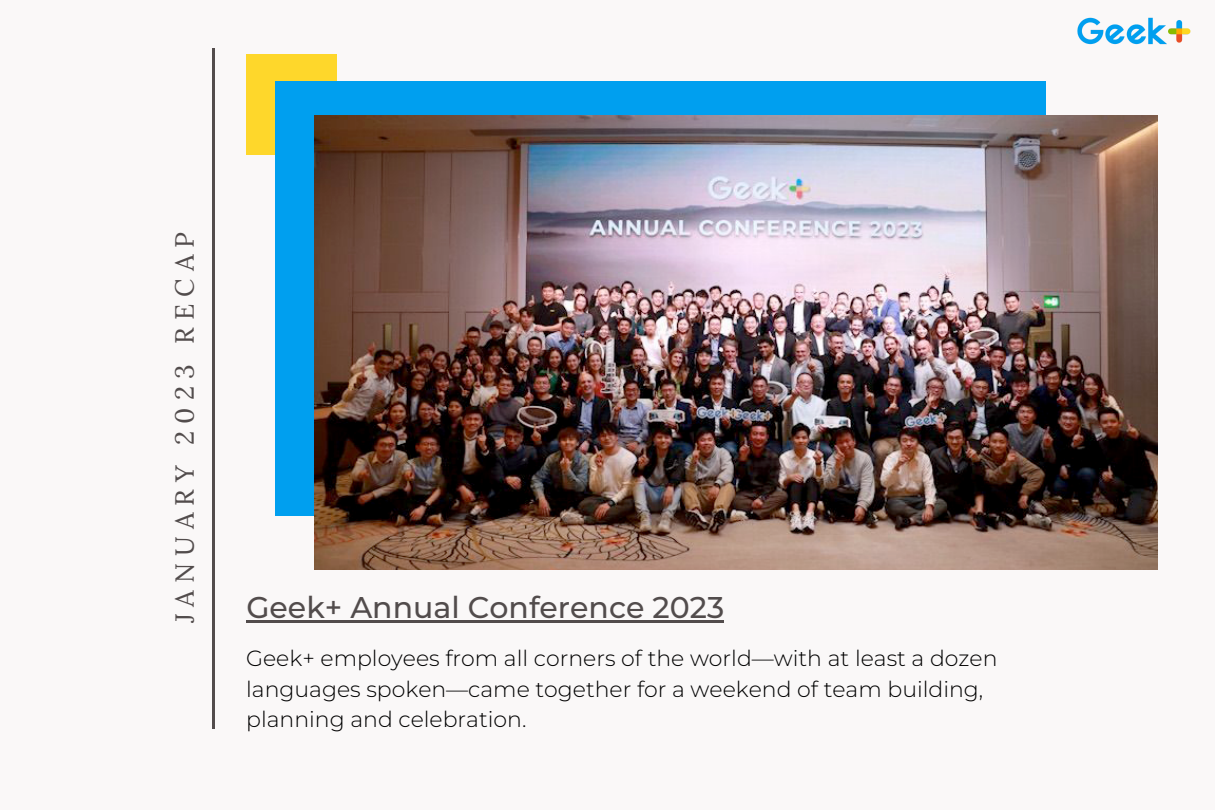
<style>
.page{position:relative;width:1215px;height:810px;background:#faf8f8}
.page>*{position:absolute;margin:0;border:0;box-sizing:border-box;transform-origin:0 0}
.t1{font:500 30px "Montserrat";color:#524c4c}
.t2{font:26.2px "Lora";letter-spacing:.27em;color:#524c4c}
.t3{font:300 22px/30.8px "Montserrat";color:#000}
</style>
<div class="page">
<div style="left:246px;top:54px;width:91px;height:100px;background:#fed72b"></div>
<div style="left:275px;top:81px;width:771px;height:434px;background:#009fef"></div>
<hr style="left:212px;top:49px;width:3px;height:680px;background:#524c4c">
<img style="left:1077px;top:17px;width:114px;height:28px">
<img style="left:314px;top:115px;width:843px;height:454px">
<hr style="left:246px;top:620px;width:478px;height:3px;background:#524c4c">
<p class="t2" style="left:168px;top:623px;width:393px;rotate:-90deg">JANUARY 2023 RECAP</p>
<h1 class="t1" style="left:246px;top:589px;width:479px">Geek+ Annual Conference 2023</h1>
<p class="t3" style="left:246px;top:642px;width:753px">Geek+ employees from all corners of the world—with at least a dozen languages spoken—came together for a weekend of team building, planning and celebration.</p>
</div>
